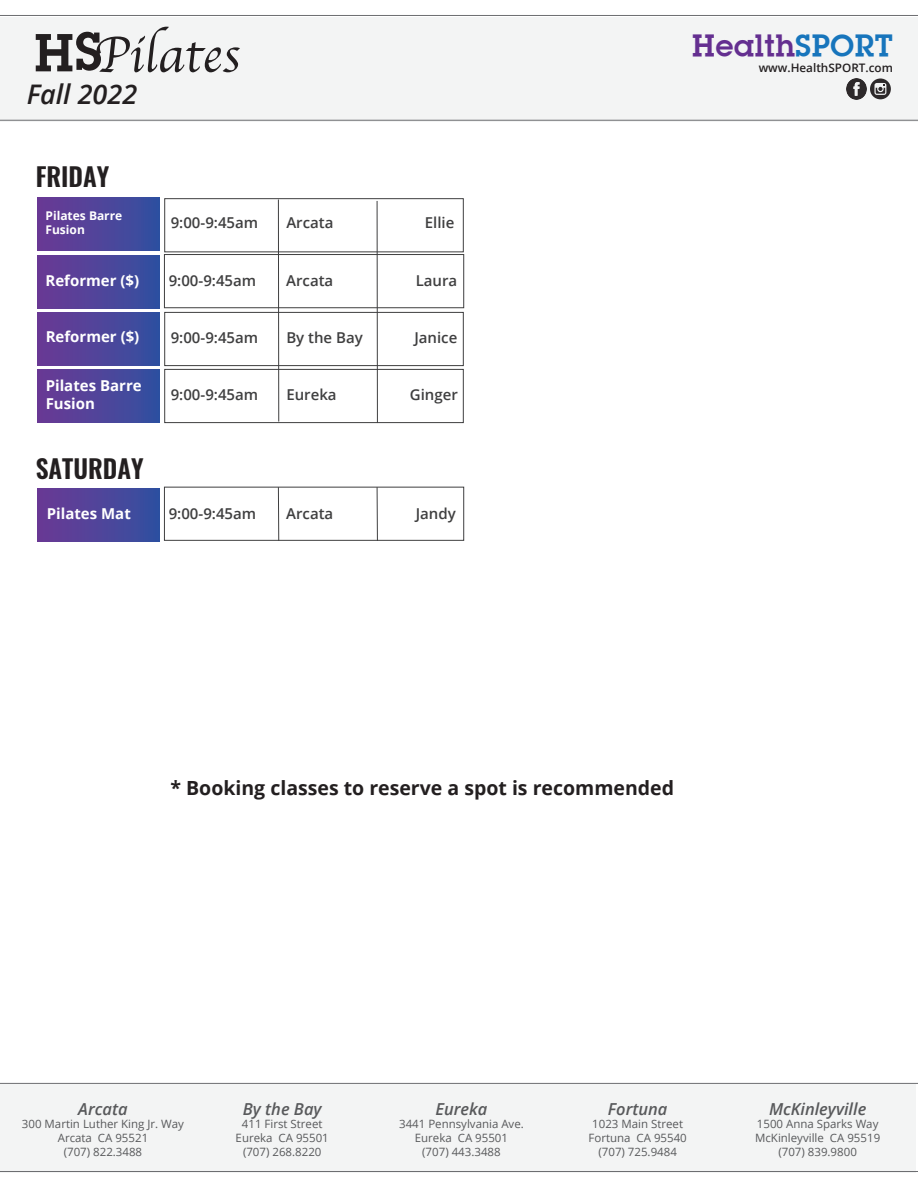
<style>
.page{position:relative;width:918px;height:1188px;background:#fff}
.page>*{position:absolute;margin:0;border:0;box-sizing:border-box;transform-origin:0 0}
.t1{font:52.05px "Apple Chancery";color:#231f20}
.t2{font:32.1px "Lubalin Graph ITCTT Demi";color:#642f90}
.t3{font:italic 600 27px "Open Sans";color:#231f20}
.t4{font:600 25.5px "Oswald";color:#231f20}
.t5{font:700 19.5px "Open Sans";color:#231f20}
.t6{font:italic 600 16.5px "Open Sans";color:#58595b}
.t7{font:600 15px "Open Sans";color:#3f3f40}
.t8{font:700 15px/18px "Open Sans";color:#fff}
.t9{font:700 12px/14.4px "Open Sans";color:#fff}
.t10{font:600 11.7px "Open Sans";color:#231f20}
.t11{font:11.4px/13.8px "Open Sans";color:#58595b;text-align:center}
.s1{color:#1775bc}
</style>
<div class="page">
<div style="left:37px;top:488px;width:122px;height:53px;background:linear-gradient(to right,#6c3994,#324fa0)"></div>
<div style="left:0;top:15px;width:918px;height:105px;background:#f3f4f4"></div>
<img style="left:846px;top:79px;width:21px;height:20px">
<svg style="left:870px;top:78px;width:21px;height:21px"></svg>
<svg style="left:36px;top:32px;width:65px;height:39px"></svg>
<div style="left:0;top:1083px;width:918px;height:89px;background:#f3f4f4"></div>
<div style="left:37px;top:312px;width:122px;height:54px;background:linear-gradient(to right,#6c3994,#324fa0)"></div>
<div style="left:165px;top:312px;width:299px;height:54px;border:1px solid #3f3f40"></div>
<div style="left:37px;top:369px;width:122px;height:54px;background:linear-gradient(to right,#6c3994,#324fa0)"></div>
<div style="left:165px;top:369px;width:299px;height:54px;border:1px solid #3f3f40"></div>
<hr style="left:278px;top:199px;width:1px;height:223px;background:#3f3f40">
<hr style="left:377px;top:201px;width:1px;height:222px;background:#3f3f40">
<hr style="left:278px;top:487px;width:1px;height:54px;background:#3f3f40">
<hr style="left:377px;top:487px;width:1px;height:54px;background:#3f3f40">
<div style="left:37px;top:255px;width:122px;height:54px;background:linear-gradient(to right,#6c3994,#324fa0)"></div>
<div style="left:164px;top:254px;width:300px;height:54px;border:1px solid #3f3f40"></div>
<div style="left:164px;top:487px;width:300px;height:54px;border:1px solid #3f3f40"></div>
<div style="left:37px;top:197px;width:122px;height:53px;background:linear-gradient(to right,#6c3994,#324fa0)"></div>
<div style="left:165px;top:198px;width:299px;height:54px;border:1px solid #3f3f40"></div>
<h1 class="t1" style="left:93px;top:13px;width:148px">Pilates</h1>
<h3 class="t3" style="left:27px;top:76px;width:112px">Fall 2022</h3>
<h3 class="t4" style="left:36px;top:159px;width:75px">FRIDAY</h3>
<p class="t9" style="left:46px;top:208px;width:78px">Pilates Barre<br>Fusion</p>
<h3 class="t7" style="left:171px;top:212px;width:89px">9:00-9:45am</h3>
<h3 class="t7" style="left:286px;top:212px;width:49px">Arcata</h3>
<h3 class="t7" style="left:425px;top:212px;width:31px">Ellie</h3>
<h3 class="t8" style="left:46px;top:271px;width:95px">Reformer ($)</h3>
<h3 class="t7" style="left:169px;top:271px;width:89px">9:00-9:45am</h3>
<h3 class="t7" style="left:286px;top:271px;width:49px">Arcata</h3>
<h3 class="t7" style="left:416px;top:271px;width:43px">Laura</h3>
<h3 class="t8" style="left:46px;top:327px;width:95px">Reformer ($)</h3>
<h3 class="t7" style="left:171px;top:328px;width:89px">9:00-9:45am</h3>
<h3 class="t7" style="left:286px;top:328px;width:78px">By the Bay</h3>
<h3 class="t7" style="left:414px;top:328px;width:44px">Janice</h3>
<h3 class="t8" style="left:46px;top:376px;width:97px">Pilates Barre<br>Fusion</h3>
<h3 class="t4" style="left:36px;top:450px;width:109px">SATURDAY</h3>
<h3 class="t8" style="left:47px;top:504px;width:86px">Pilates Mat</h3>
<h3 class="t7" style="left:171px;top:385px;width:89px">9:00-9:45am</h3>
<h3 class="t7" style="left:286px;top:385px;width:52px">Eureka</h3>
<h3 class="t7" style="left:410px;top:385px;width:50px">Ginger</h3>
<h3 class="t7" style="left:169px;top:503px;width:89px">9:00-9:45am</h3>
<h3 class="t7" style="left:286px;top:503px;width:49px">Arcata</h3>
<h3 class="t7" style="left:416px;top:503px;width:42px">Jandy</h3>
<h2 class="t2" style="left:692px;top:26px;width:202px">Health<span class="s1">SPORT</span></h2>
<p class="t10" style="left:759px;top:59px;width:136px">www.HealthSPORT.com</p>
<h3 class="t5" style="left:171px;top:774px;width:505px">* Booking classes to reserve a spot is recommended</h3>
<h3 class="t6" style="left:78px;top:1097px;width:51px">Arcata</h3>
<p class="t11" style="left:22px;top:1117px;width:164px">300 Martin Luther King Jr. Way<br>Arcata CA 95521<br>(707) 822.3488</p>
<h3 class="t6" style="left:243px;top:1097px;width:80px">By the Bay</h3>
<p class="t11" style="left:236px;top:1117px;width:95px">411 First Street<br>Eureka CA 95501 (707) 268.8220</p>
<h3 class="t6" style="left:435px;top:1097px;width:54px">Eureka</h3>
<p class="t11" style="left:399px;top:1117px;width:126px">3441 Pennsylvania Ave.<br>Eureka CA 95501<br>(707) 443.3488</p>
<h3 class="t6" style="left:608px;top:1097px;width:61px">Fortuna</h3>
<p class="t11" style="left:589px;top:1117px;width:100px">1023 Main Street<br>Fortuna CA 95540 (707) 725.9484</p>
<h3 class="t6" style="left:769px;top:1097px;width:99px">McKinleyville</h3>
<p class="t11" style="left:755px;top:1117px;width:127px">1500 Anna Sparks Way<br>McKinleyville CA 95519 (707) 839.9800</p>
</div>
